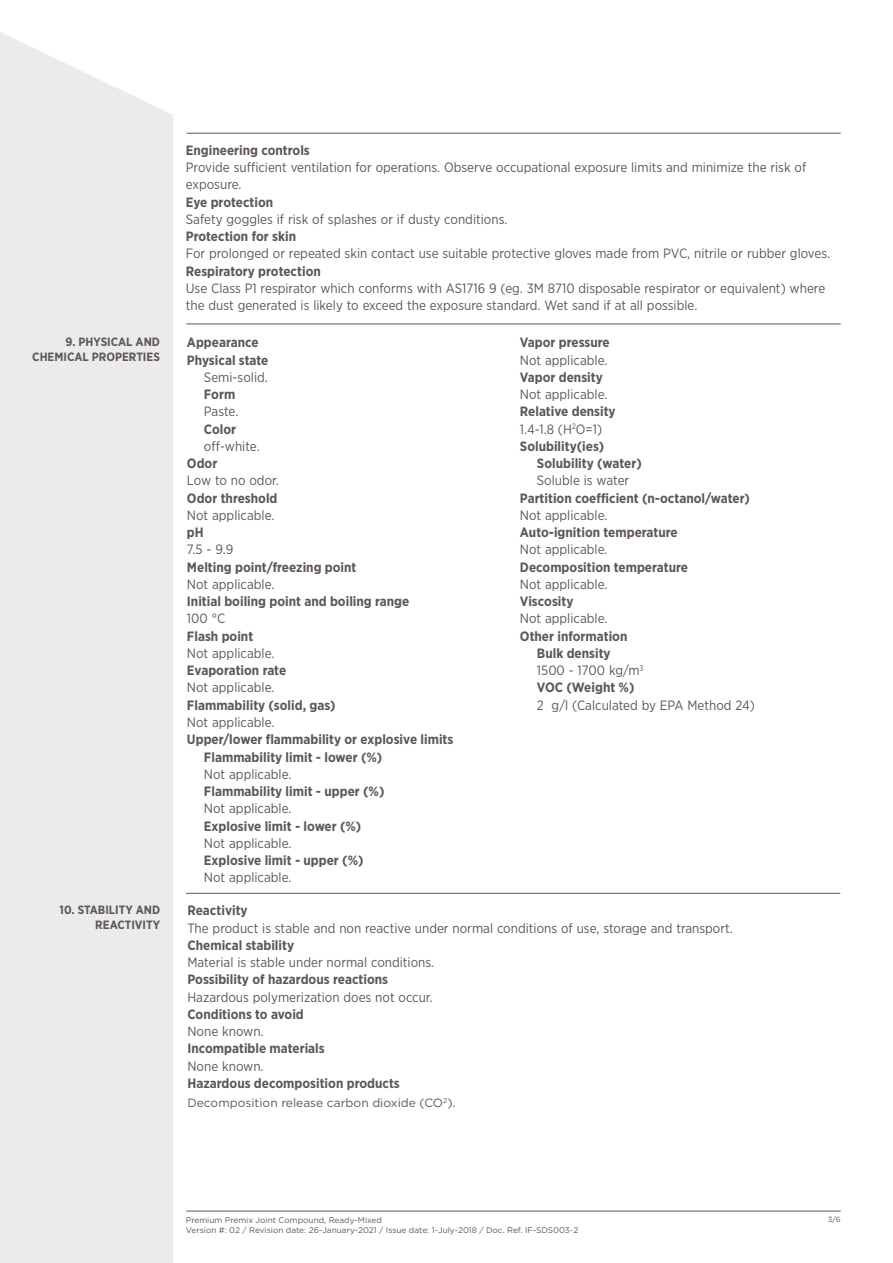
<style>
.page{position:relative;width:893px;height:1263px;background:#fff}
.page>*{position:absolute;margin:0;border:0;box-sizing:border-box;transform-origin:0 0}
.t1{font:13.5px/17.2px "Gotham Narrow";color:#5f565c}
.t2{font:700 13.5px/17.2px "Gotham Narrow";color:#5f565c}
.t3{font:700 12px/14.4px "Gotham Narrow";color:#5f565c;text-align:right}
.t4{font:12px "Gotham";color:#5f565c}
.t5{font:8.25px "Gotham";color:#5f565c}
.t6{font:7.5px "Gotham";color:#5f565c}
.s1{font-weight:400}
</style>
<div class="page">
<div style="left:0;top:32px;width:173px;height:1231px;background:#ebeaec"></div>
<hr style="left:186px;top:133px;width:655px;height:1px;background:#5f565c">
<hr style="left:186px;top:324px;width:655px;height:1px;background:#5f565c">
<hr style="left:186px;top:1211px;width:655px;height:1px;background:#5f565c">
<hr style="left:186px;top:893px;width:654px;height:1px;background:#5f565c">
<p class="t2" style="left:186px;top:141px;width:126px">Engineering controls</p>
<p class="t1" style="left:186px;top:158px;width:622px">Provide sufficient ventilation for operations. Observe occupational exposure limits and minimize the risk of exposure.</p>
<p class="t2" style="left:186px;top:193px;width:89px">Eye protection</p>
<p class="t1" style="left:186px;top:210px;width:323px">Safety goggles if risk of splashes or if dusty conditions.</p>
<p class="t2" style="left:186px;top:228px;width:112px">Protection for skin</p>
<p class="t1" style="left:186px;top:245px;width:646px">For prolonged or repeated skin contact use suitable protective gloves made from PVC, nitrile or rubber gloves.</p>
<p class="t2" style="left:186px;top:262px;width:137px">Respiratory protection</p>
<p class="t1" style="left:186px;top:279px;width:641px">Use Class P1 respirator which conforms with AS1716 9 (eg. 3M 8710 disposable respirator or equivalent) where the dust generated is likely to exceed the exposure standard. Wet sand if at all possible.</p>
<p class="t3" style="left:32px;top:335px;width:129px">9. PHYSICAL AND<br>CHEMICAL PROPERTIES</p>
<p class="t2" style="left:187px;top:334px;width:83px">Appearance<br>Physical state</p>
<p class="t1" style="left:204px;top:368px;width:65px">Semi-solid.</p>
<p class="t2" style="left:204px;top:386px;width:33px">Form</p>
<p class="t1" style="left:204px;top:403px;width:36px">Paste.</p>
<p class="t2" style="left:204px;top:420px;width:34px">Color</p>
<p class="t1" style="left:204px;top:437px;width:57px">off-white.</p>
<p class="t2" style="left:187px;top:455px;width:32px">Odor</p>
<p class="t1" style="left:187px;top:472px;width:93px">Low to no odor.</p>
<p class="t2" style="left:187px;top:489px;width:92px">Odor threshold</p>
<p class="t1" style="left:187px;top:506px;width:89px">Not applicable.</p>
<p class="t2" style="left:187px;top:524px;width:18px">pH</p>
<p class="t1" style="left:187px;top:541px;width:48px">7.5 - 9.9</p>
<p class="t2" style="left:187px;top:558px;width:171px">Melting point/freezing point</p>
<p class="t1" style="left:187px;top:575px;width:89px">Not applicable.</p>
<p class="t2" style="left:187px;top:593px;width:224px">Initial boiling point and boiling range</p>
<p class="t1" style="left:187px;top:610px;width:40px">100 °C</p>
<p class="t2" style="left:187px;top:627px;width:68px">Flash point</p>
<p class="t1" style="left:187px;top:644px;width:89px">Not applicable.</p>
<p class="t2" style="left:187px;top:662px;width:101px">Evaporation rate</p>
<p class="t1" style="left:187px;top:679px;width:89px">Not applicable.</p>
<p class="t2" style="left:187px;top:696px;width:150px">Flammability (solid, gas)</p>
<p class="t1" style="left:187px;top:713px;width:89px">Not applicable.</p>
<p class="t2" style="left:204px;top:731px;width:251px;text-indent:-17px">Upper/lower flammability or explosive limits<br>Flammability limit - lower (%)</p>
<p class="t1" style="left:204px;top:765px;width:89px">Not applicable.</p>
<p class="t2" style="left:204px;top:782px;width:182px">Flammability limit - upper (%)</p>
<p class="t1" style="left:204px;top:800px;width:89px">Not applicable.</p>
<p class="t2" style="left:204px;top:817px;width:159px">Explosive limit - lower (%)</p>
<p class="t1" style="left:204px;top:834px;width:89px">Not applicable.</p>
<p class="t2" style="left:204px;top:851px;width:161px">Explosive limit - upper (%)</p>
<p class="t1" style="left:204px;top:869px;width:89px">Not applicable.</p>
<p class="t2" style="left:520px;top:334px;width:91px">Vapor pressure</p>
<p class="t1" style="left:520px;top:351px;width:89px">Not applicable.</p>
<p class="t2" style="left:520px;top:368px;width:84px">Vapor density</p>
<p class="t1" style="left:520px;top:386px;width:89px">Not applicable.</p>
<p class="t2" style="left:520px;top:403px;width:97px">Relative density</p>
<p class="t1" style="left:520px;top:420px;width:84px">1.4-1.8 (H<sup>2</sup>O=1)</p>
<p class="t2" style="left:520px;top:437px;width:86px">Solubility(ies)</p>
<p class="t2" style="left:537px;top:455px;width:106px">Solubility (water)</p>
<p class="t1" style="left:537px;top:472px;width:94px">Soluble is water</p>
<p class="t2" style="left:520px;top:489px;width:232px">Partition coefficient (n-octanol/water)</p>
<p class="t1" style="left:520px;top:506px;width:89px">Not applicable.</p>
<p class="t2" style="left:520px;top:524px;width:159px">Auto-ignition temperature</p>
<p class="t1" style="left:520px;top:541px;width:89px">Not applicable.</p>
<p class="t2" style="left:520px;top:558px;width:170px">Decomposition temperature</p>
<p class="t1" style="left:520px;top:575px;width:89px">Not applicable.</p>
<p class="t2" style="left:520px;top:593px;width:55px">Viscosity</p>
<p class="t1" style="left:520px;top:610px;width:89px">Not applicable.</p>
<p class="t2" style="left:537px;top:627px;width:108px;text-indent:-17px">Other information<br>Bulk density<br><span class="s1">1500 - 1700 kg/m</span><sup>3<br></sup>VOC (Weight %)</p>
<p class="t1" style="left:537px;top:696px;width:220px">2 g/l (Calculated by EPA Method 24)</p>
<p class="t3" style="left:60px;top:903px;width:102px">10. STABILITY AND<br>REACTIVITY</p>
<p class="t2" style="left:187px;top:902px;width:62px">Reactivity</p>
<p class="t1" style="left:187px;top:919px;width:547px">The product is stable and non reactive under normal conditions of use, storage and transport.</p>
<p class="t2" style="left:187px;top:936px;width:108px">Chemical stability</p>
<p class="t1" style="left:187px;top:953px;width:248px">Material is stable under normal conditions.</p>
<p class="t2" style="left:187px;top:971px;width:202px">Possibility of hazardous reactions</p>
<p class="t1" style="left:187px;top:988px;width:247px">Hazardous polymerization does not occur.</p>
<p class="t2" style="left:187px;top:1005px;width:118px">Conditions to avoid</p>
<p class="t1" style="left:187px;top:1022px;width:78px">None known.</p>
<p class="t2" style="left:187px;top:1040px;width:139px">Incompatible materials</p>
<p class="t1" style="left:187px;top:1057px;width:78px">None known.</p>
<p class="t2" style="left:187px;top:1074px;width:214px">Hazardous decomposition products</p>
<p class="t4" style="left:187px;top:1095px;width:270px">Decomposition release carbon dioxide (CO<sup>2</sup>).</p>
<p class="t5" style="left:186px;top:1215px;width:198px">Premium Premix Joint Compound, Ready-Mixed</p>
<p class="t6" style="left:828px;top:1214px;width:14px">3/6</p>
<p class="t5" style="left:186px;top:1224px;width:394px">Version #: 02 / Revision date: 26-January-2021 / Issue date: 1-July-2018 / Doc. Ref. IF-SDS003-2</p>
</div>
